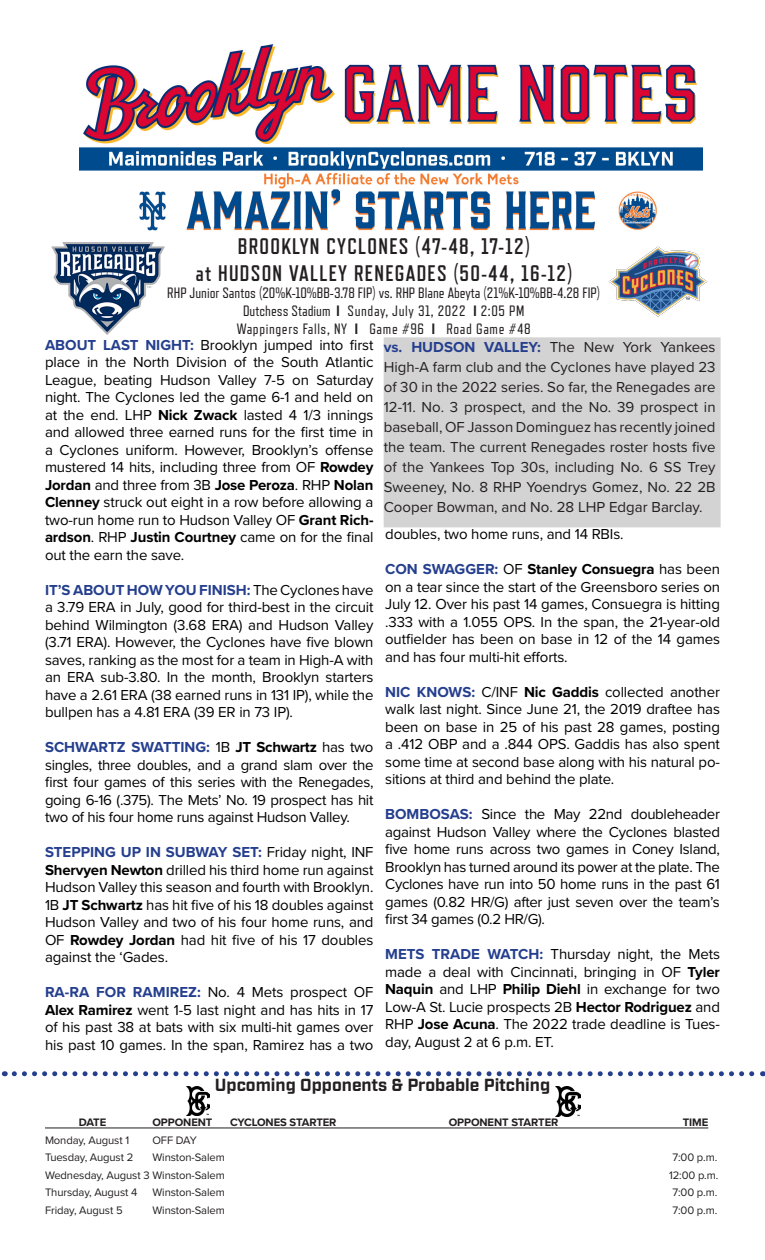
<style>
.page{position:relative;width:765px;height:1260px;background:#fff}
.page>*{position:absolute;margin:0;border:0;box-sizing:border-box;transform-origin:0 0}
.t1{font:700 22.5px "Refrigerator Deluxe";letter-spacing:.06em;color:#231f20;scale:.95 1}
.t2{font:700 17.5px "Industry";color:#231f20}
.t3{font:15px/17.5px "Proxima Nova";letter-spacing:-.01em;color:#000;text-align:justify}
.t4{font:15px/20px "Proxima Nova";color:#231f20;text-align:justify}
.t5{font:15px "Refrigerator Deluxe";color:#231f20}
.t6{font:15px "Refrigerator Deluxe";letter-spacing:.025em;color:#231f20}
.t7{font:15px "Refrigerator Deluxe";letter-spacing:.04em;color:#231f20}
.t8{font:11.25px "Proxima Nova";letter-spacing:-.01em;color:#231f20}
.t9{font:700 11.25px "Proxima Nova";letter-spacing:-.01em;color:#231f20}
.s1{font-weight:800}
.s2{font-weight:700;color:#253f8e}
.s3{font-weight:700}
</style>
<div class="page">
<div style="left:384px;top:338px;width:336px;height:189px;background:#d3d3d3"></div>
<svg style="left:14px;top:1071px;width:749px;height:5px"></svg>
<hr style="left:45px;top:1127px;width:663px;height:1px;background:#231f20">
<img style="left:186px;top:1087px;width:24px;height:28px">
<img style="left:555px;top:1087px;width:25px;height:29px">
<img style="left:608px;top:246px;width:100px;height:71px">
<img style="left:80px;top:44px;width:622px;height:187px">
<img style="left:51px;top:243px;width:113px;height:91px">
<p class="t1" style="left:238px;top:233px;width:309px">BROOKLYN CYCLONES (47-48, 17-12)</p>
<p class="t1" style="left:195px;top:260px;width:398px">at HUDSON VALLEY RENEGADES (50-44, 16-12)</p>
<p class="t5" style="left:167px;top:285px;width:434px">RHP Junior Santos (20%K-10%BB-3.78 FIP) vs. RHP Blane Abeyta (21%K-10%BB-4.28 FIP)</p>
<p class="t6" style="left:243px;top:303px;width:283px">Dutchess Stadium <span class="s1">I</span> Sunday, July 31, 2022 <span class="s1">I</span> 2:05 PM</p>
<p class="t7" style="left:237px;top:321px;width:295px">Wappingers Falls, NY <span class="s1">I</span> Game #96 <span class="s1">I</span> Road Game #48</p>
<p class="t3" style="left:45px;top:335px;width:330px"><span class="s2">ABOUT LAST NIGHT:</span> Brooklyn jumped into first place in the North Division of the South Atlantic League, beating Hudson Valley 7-5 on Saturday night. The Cyclones led the game 6-1 and held on at the end. LHP <span class="s3">Nick Zwack</span> lasted 4 1/3 innings and allowed three earned runs for the first time in a Cyclones uniform. However, Brooklyn’s offense mustered 14 hits, including three from OF <span class="s3">Rowdey Jordan</span> and three from 3B <span class="s3">Jose Peroza</span>. RHP <span class="s3">Nolan Clenney</span> struck out eight in a row before allowing a two-run home run to Hudson Valley OF <span class="s3">Grant Rich&shy;ardson</span>. RHP <span class="s3">Justin Courtney</span> came on for the final out the earn the save.</p>
<p class="t3" style="left:45px;top:580px;width:330px"><span class="s2">IT’S ABOUT HOW YOU FINISH:</span> The Cyclones have a 3.79 ERA in July, good for third-best in the circuit behind Wilmington (3.68 ERA) and Hudson Valley (3.71 ERA). However, the Cyclones have five blown saves, ranking as the most for a team in High-A with an ERA sub-3.80. In the month, Brooklyn starters have a 2.61 ERA (38 earned runs in 131 IP), while the bullpen has a 4.81 ERA (39 ER in 73 IP).</p>
<p class="t3" style="left:45px;top:738px;width:330px"><span class="s2">SCHWARTZ SWATTING:</span> 1B <span class="s3">JT Schwartz</span> has two singles, three doubles, and a grand slam over the first four games of this series with the Renegades, going 6-16 (.375). The Mets’ No. 19 prospect has hit two of his four home runs against Hudson Valley.</p>
<p class="t3" style="left:45px;top:843px;width:330px"><span class="s2">STEPPING UP IN SUBWAY SET:</span> Friday night, INF <span class="s3">Shervyen Newton</span> drilled his third home run against Hudson Valley this season and fourth with Brooklyn.<br>1B <span class="s3">JT Schwartz</span> has hit five of his 18 doubles against Hudson Valley and two of his four home runs, and OF <span class="s3">Rowdey Jordan</span> had hit five of his 17 doubles against the ‘Gades.</p>
<p class="t3" style="left:45px;top:983px;width:330px"><span class="s2">RA-RA FOR RAMIREZ:</span> No. 4 Mets prospect OF <span class="s3">Alex Ramirez</span> went 1-5 last night and has hits in 17 of his past 38 at bats with six multi-hit games over his past 10 games. In the span, Ramirez has a two</p>
<p class="t4" style="left:384px;top:337px;width:333px"><span class="s2">vs. HUDSON VALLEY:</span> The New York Yankees High-A farm club and the Cyclones have played 23 of 30 in the 2022 series. So far, the Renegades are 12-11. No. 3 prospect, and the No. 39 prospect in baseball, OF Jasson Dominguez has recently joined the team. The current Renegades roster hosts five of the Yankees Top 30s, including No. 6 SS Trey Sweeney, No. 8 RHP Yoendrys Gomez, No. 22 2B Cooper Bowman, and No. 28 LHP Edgar Barclay.</p>
<p class="t3" style="left:385px;top:525px;width:240px">doubles, two home runs, and 14 RBIs.</p>
<p class="t3" style="left:385px;top:560px;width:336px"><span class="s2">CON SWAGGER:</span> OF <span class="s3">Stanley Consuegra</span> has been on a tear since the start of the Greensboro series on July 12. Over his past 14 games, Consuegra is hitting .333 with a 1.055 OPS. In the span, the 21-year-old outfielder has been on base in 12 of the 14 games and has four multi-hit efforts.</p>
<p class="t3" style="left:385px;top:682px;width:336px"><span class="s2">NIC KNOWS:</span> C/INF <span class="s3">Nic Gaddis</span> collected another walk last night. Since June 21, the 2019 draftee has been on base in 25 of his past 28 games, posting a .412 OBP and a .844 OPS. Gaddis has also spent some time at second base along with his natural po&shy;sitions at third and behind the plate.</p>
<p class="t3" style="left:385px;top:805px;width:336px"><span class="s2">BOMBOSAS:</span> Since the May 22nd doubleheader against Hudson Valley where the Cyclones blasted five home runs across two games in Coney Island, Brooklyn has turned around its power at the plate. The Cyclones have run into 50 home runs in the past 61 games (0.82 HR/G) after just seven over the team’s first 34 games (0.2 HR/G).</p>
<p class="t3" style="left:385px;top:945px;width:336px"><span class="s2">METS TRADE WATCH:</span> Thursday night, the Mets made a deal with Cincinnati, bringing in OF <span class="s3">Tyler Naquin</span> and LHP <span class="s3">Philip Diehl</span> in exchange for two Low-A St. Lucie prospects 2B <span class="s3">Hector Rodriguez</span> and RHP <span class="s3">Jose Acuna</span>. The 2022 trade deadline is Tues&shy;day, August 2 at 6 p.m. ET.</p>
<p class="t2" style="left:215px;top:1075px;width:337px">Upcoming Opponents &amp; Probable Pitching</p>
<p class="t9" style="left:79px;top:1114px;width:29px">DATE</p>
<p class="t9" style="left:153px;top:1114px;width:61px">OPPONENT</p>
<p class="t9" style="left:230px;top:1114px;width:108px">CYCLONES STARTER</p>
<p class="t9" style="left:449px;top:1114px;width:111px">OPPONENT STARTER</p>
<p class="t9" style="left:683px;top:1114px;width:27px">TIME</p>
<p class="t8" style="left:45px;top:1132px;width:86px">Monday, August 1</p>
<p class="t8" style="left:153px;top:1132px;width:46px">OFF DAY</p>
<p class="t8" style="left:45px;top:1149px;width:90px">Tuesday, August 2</p>
<p class="t8" style="left:153px;top:1149px;width:74px">Winston-Salem</p>
<p class="t8" style="left:673px;top:1149px;width:46px">7:00 p.m.</p>
<p class="t8" style="left:45px;top:1167px;width:181px">Wednesday, August 3 Winston-Salem</p>
<p class="t8" style="left:669px;top:1167px;width:51px">12:00 p.m.</p>
<p class="t8" style="left:45px;top:1184px;width:94px">Thursday, August 4</p>
<p class="t8" style="left:153px;top:1184px;width:74px">Winston-Salem</p>
<p class="t8" style="left:673px;top:1184px;width:46px">7:00 p.m.</p>
<p class="t8" style="left:45px;top:1202px;width:79px">Friday, August 5</p>
<p class="t8" style="left:153px;top:1202px;width:74px">Winston-Salem</p>
<p class="t8" style="left:673px;top:1202px;width:46px">7:00 p.m.</p>
</div>
